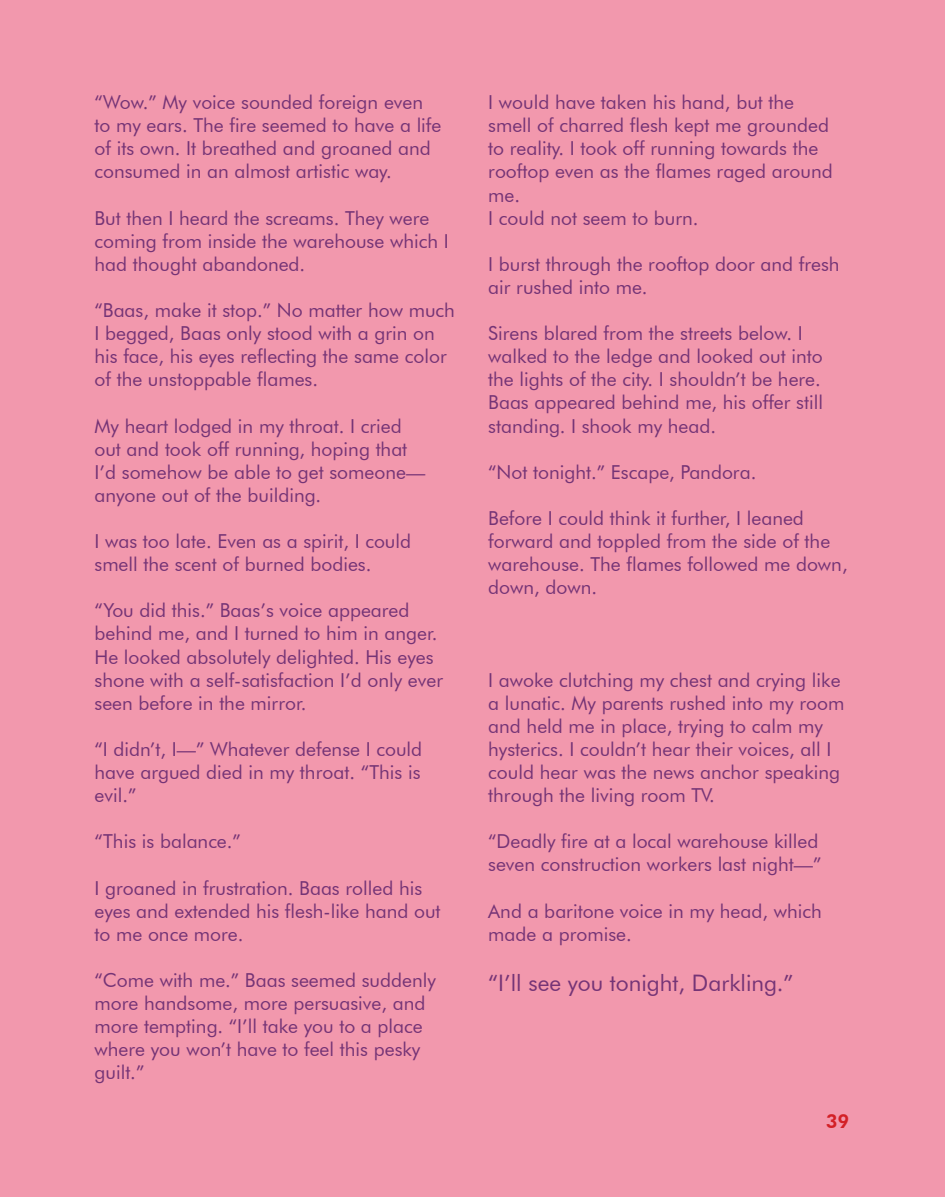
<style>
.page{position:relative;width:945px;height:1197px;background:#f298ad}
.page>*{position:absolute;margin:0;border:0;box-sizing:border-box;transform-origin:0 0}
.t1{font:22.75px "Futura BT";color:#753476}
.t2{font:19.25px/23.1px "Futura BT";color:#753476}
.t3{font:800 19.25px "Futura BT";color:#d32026}
</style>
<div class="page">
<p class="t2" style="left:94px;top:91px;width:330px">“Wow.” My voice sounded foreign even</p>
<p class="t2" style="left:94px;top:114px;width:348px">to my ears. The fire seemed to have a life</p>
<p class="t2" style="left:94px;top:137px;width:338px">of its own. It breathed and groaned and consumed in an almost artistic way.</p>
<p class="t2" style="left:94px;top:206px;width:356px">But then I heard the screams. They were coming from inside the warehouse which I had thought abandoned.</p>
<p class="t2" style="left:94px;top:298px;width:362px">“Baas, make it stop.” No matter how much I begged, Baas only stood with a grin on his face, his eyes reflecting the same color of the unstoppable flames.</p>
<p class="t2" style="left:94px;top:414px;width:332px">My heart lodged in my throat. I cried out and took off running, hoping that I’d somehow be able to get someone— anyone out of the building.</p>
<p class="t2" style="left:94px;top:529px;width:318px">I was too late. Even as a spirit, I could smell the scent of burned bodies.</p>
<p class="t2" style="left:94px;top:599px;width:350px">“You did this.” Baas’s voice appeared behind me, and I turned to him in anger.<br>He looked absolutely delighted. His eyes shone with a self-satisfaction I’d only ever seen before in the mirror.</p>
<p class="t2" style="left:94px;top:737px;width:329px;text-align:justify">“I didn’t, I—” Whatever defense I could have argued died in my throat. “This is evil.”</p>
<p class="t2" style="left:94px;top:830px;width:148px">“This is balance.”</p>
<p class="t2" style="left:94px;top:876px;width:348px">I groaned in frustration. Baas rolled his eyes and extended his flesh-like hand out to me once more.</p>
<p class="t2" style="left:94px;top:968px;width:343px">“Come with me.” Baas seemed suddenly more handsome, more persuasive, and more tempting. “I’ll take you to a place where you won’t have to feel this pesky guilt.”</p>
<p class="t2" style="left:488px;top:91px;width:346px">I would have taken his hand, but the smell of charred flesh kept me grounded to reality. I took off running towards the rooftop even as the flames raged around me.</p>
<p class="t2" style="left:488px;top:206px;width:212px">I could not seem to burn.</p>
<p class="t2" style="left:488px;top:252px;width:353px">I burst through the rooftop door and fresh air rushed into me.</p>
<p class="t2" style="left:488px;top:322px;width:336px">Sirens blared from the streets below. I walked to the ledge and looked out into the lights of the city. I shouldn’t be here.<br>Baas appeared behind me, his offer still standing. I shook my head.</p>
<p class="t2" style="left:488px;top:460px;width:270px">“Not tonight.” Escape, Pandora.</p>
<p class="t2" style="left:488px;top:506px;width:361px">Before I could think it further, I leaned forward and toppled from the side of the warehouse. The flames followed me down, down, down.</p>
<p class="t2" style="left:488px;top:668px;width:358px">I awoke clutching my chest and crying like a lunatic. My parents rushed into my room and held me in place, trying to calm my hysterics. I couldn’t hear their voices, all I could hear was the news anchor speaking through the living room TV.</p>
<p class="t2" style="left:488px;top:830px;width:335px">“Deadly fire at a local warehouse killed seven construction workers last night—”</p>
<p class="t2" style="left:488px;top:899px;width:335px">And a baritone voice in my head, which made a promise.</p>
<p class="t1" style="left:488px;top:969px;width:307px">“I’ll see you tonight, Darkling.”</p>
<p class="t3" style="left:826px;top:1109px;width:25px">39</p>
</div>
